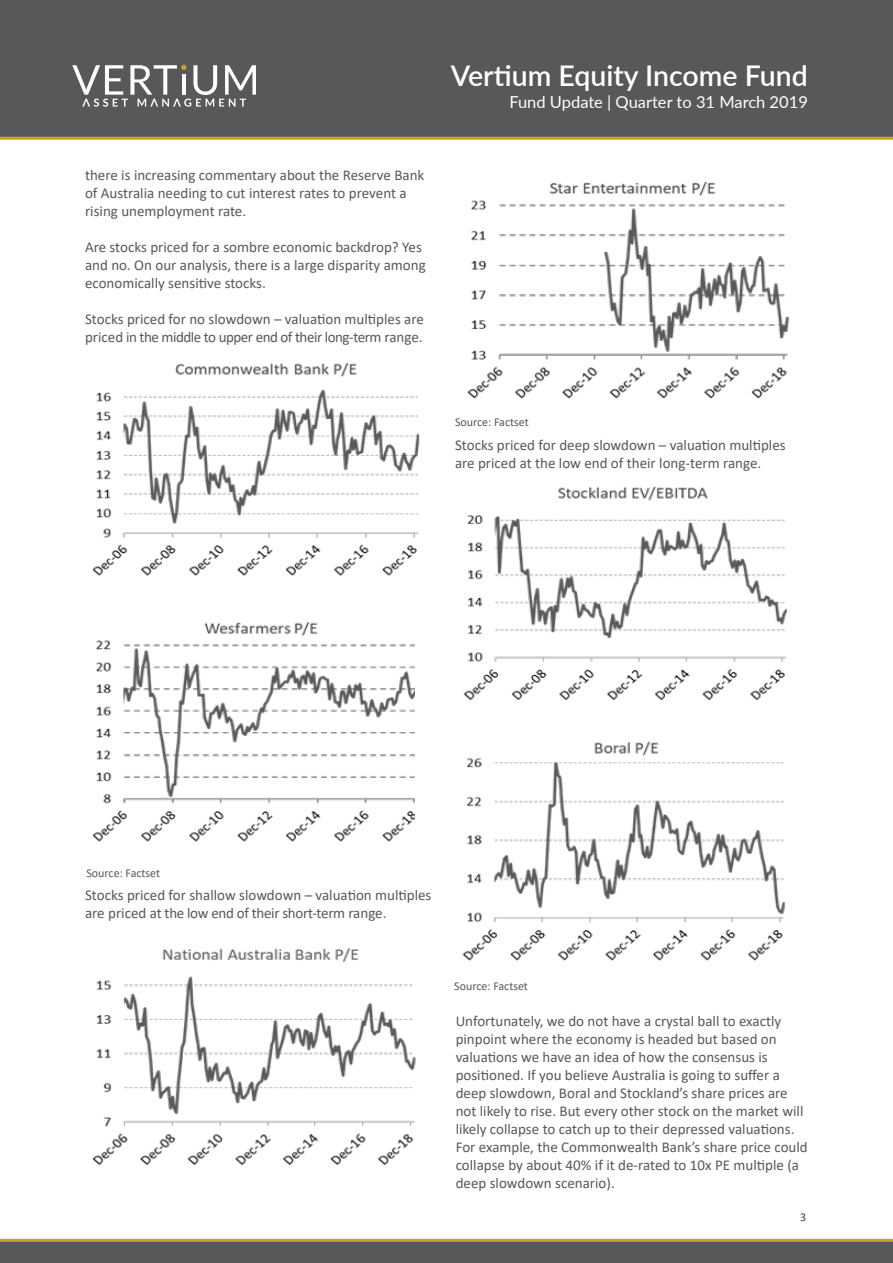
<style>
.page{position:relative;width:893px;height:1263px;background:#fff}
.page>*{position:absolute;margin:0;border:0;box-sizing:border-box;transform-origin:0 0}
.t1{font:600 28.5px "Lato";color:#fff}
.t2{font:16.5px "Lato";color:#fff}
.t3{font:15px/18px "Calibri";color:#57585a}
.t4{font:12px "Calibri";color:#57585a}
.t5{font:12px "Calibri";color:#3e444f}
</style>
<div class="page">
<div style="left:0;top:1240px;width:893px;height:23px;background:#57585a"></div>
<hr style="left:0;top:1239px;width:893px;height:3px;background:#c6a223">
<div style="left:0;top:0;width:893px;height:138px;background:#57585a"></div>
<hr style="left:0;top:137px;width:893px;height:3px;background:#c6a223">
<svg style="left:72px;top:65px;width:184px;height:42px"></svg>
<img style="left:92px;top:362px;width:328px;height:214px">
<img style="left:92px;top:623px;width:323px;height:219px">
<img style="left:92px;top:948px;width:324px;height:218px">
<img style="left:467px;top:181px;width:322px;height:218px">
<img style="left:463px;top:487px;width:324px;height:214px">
<img style="left:462px;top:741px;width:323px;height:220px">
<p class="t3" style="left:85px;top:166px;width:341px">there is increasing commentary about the Reserve Bank of Australia needing to cut interest rates to prevent a rising unemployment rate.</p>
<p class="t3" style="left:85px;top:238px;width:342px">Are stocks priced for a sombre economic backdrop? Yes and no. On our analysis, there is a large disparity among economically sensitive stocks.</p>
<p class="t3" style="left:85px;top:310px;width:340px">Stocks priced for no slowdown – valuation multiples are priced in the middle to upper end of their long-term range.</p>
<h1 class="t1" style="left:451px;top:55px;width:359px">Vertium Equity Income Fund</h1>
<p class="t2" style="left:509px;top:90px;width:300px">Fund Update | Quarter to 31 March 2019</p>
<p class="t4" style="left:455px;top:413px;width:75px">Source: Factset</p>
<p class="t3" style="left:455px;top:436px;width:332px">Stocks priced for deep slowdown – valuation multiples are priced at the low end of their long-term range.</p>
<p class="t4" style="left:86px;top:865px;width:75px">Source: Factset</p>
<p class="t3" style="left:85px;top:886px;width:348px">Stocks priced for shallow slowdown – valuation multiples are priced at the low end of their short-term range.</p>
<p class="t4" style="left:454px;top:978px;width:75px">Source: Factset</p>
<p class="t3" style="left:456px;top:1012px;width:354px">Unfortunately, we do not have a crystal ball to exactly pinpoint where the economy is headed but based on valuations we have an idea of how the consensus is positioned. If you believe Australia is going to suffer a deep slowdown, Boral and Stockland’s share prices are not likely to rise. But every other stock on the market will likely collapse to catch up to their depressed valuations.<br>For example, the Commonwealth Bank’s share price could collapse by about 40% if it de-rated to 10x PE multiple (a deep slowdown scenario).</p>
<p class="t5" style="left:800px;top:1208px;width:8px">3</p>
</div>
